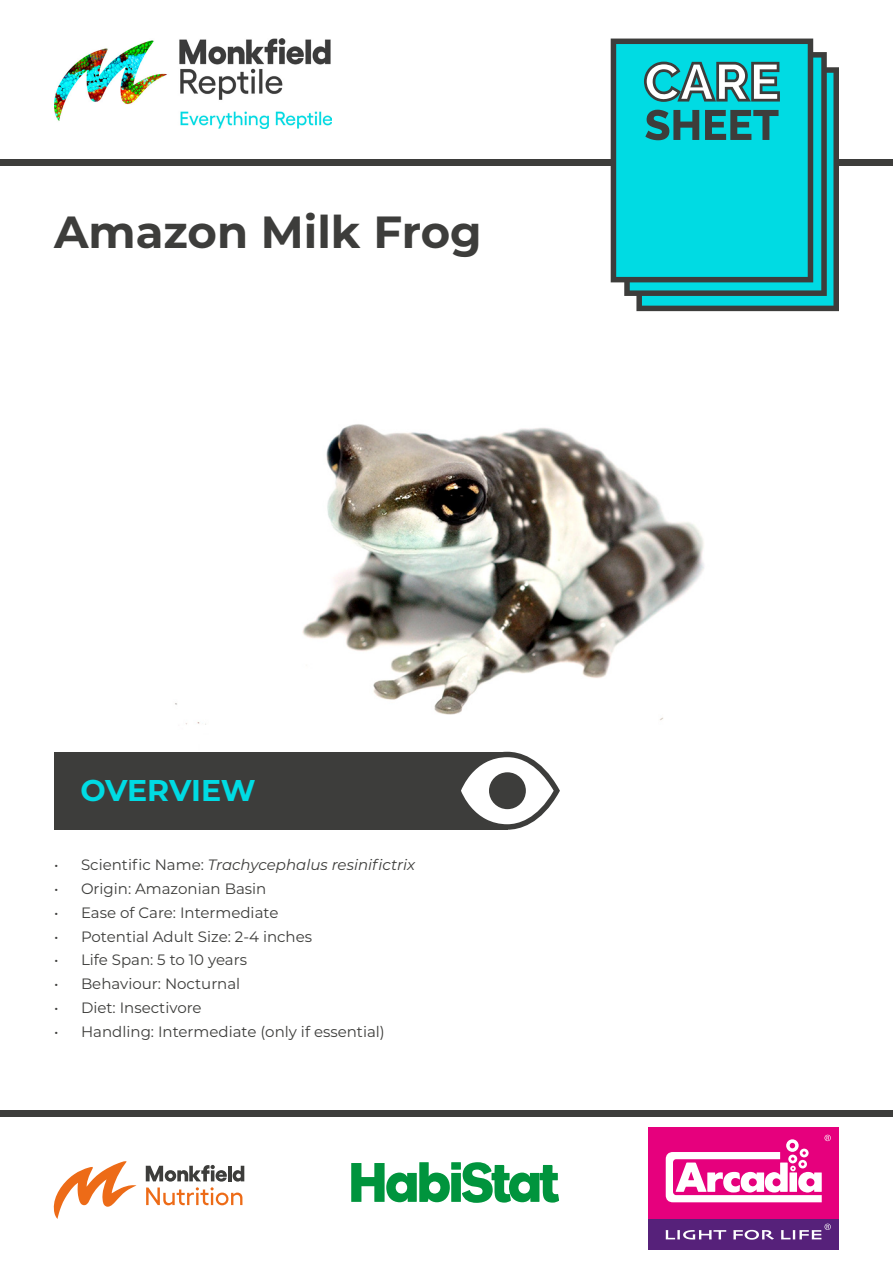
<style>
.page{position:relative;width:893px;height:1263px;background:#fff}
.page>*{position:absolute;margin:0;border:0;box-sizing:border-box;transform-origin:0 0}
.t1{font:700 45px "Montserrat";color:#3d3d3b}
.t2{font:700 30px "Montserrat";letter-spacing:-.01em;color:#00dbe3}
.t3{font:15px "Montserrat";color:#3d3d3b}
.t4{font:italic 15px "Montserrat";color:#3d3d3b}
.s1{font-style:normal}
</style>
<div class="page">
<img style="left:116px;top:141px;width:661px;height:611px">
<div style="left:0;top:1110px;width:893px;height:6px;background:#3d3d3b"></div>
<div style="left:0;top:160px;width:893px;height:6px;background:#3d3d3b"></div>
<svg style="left:351px;top:1162px;width:208px;height:41px"></svg>
<div style="left:54px;top:752px;width:454px;height:78px;background:#3d3d3b"></div>
<svg style="left:461px;top:752px;width:99px;height:78px"></svg>
<div style="left:489px;top:772px;width:37px;height:37px;background:#3d3d3b;border-radius:50%"></div>
<svg style="left:636px;top:67px;width:203px;height:244px;fill:#00dbe3"></svg>
<svg style="left:624px;top:52px;width:203px;height:244px"></svg>
<svg style="left:611px;top:39px;width:202px;height:243px;fill:#00dbe3"></svg>
<svg style="left:644px;top:62px;width:136px;height:40px"></svg>
<svg style="left:645px;top:110px;width:54px;height:30px"></svg>
<svg style="left:705px;top:110px;width:73px;height:30px"></svg>
<img style="left:54px;top:39px;width:278px;height:89px">
<svg style="left:146px;top:1165px;width:81px;height:16px"></svg>
<hr style="left:228px;top:1166px;width:4px;height:15px;background:#3d3d3b">
<svg style="left:233px;top:1166px;width:11px;height:15px"></svg>
<svg style="left:146px;top:1187px;width:96px;height:18px"></svg>
<svg style="left:53px;top:1161px;width:84px;height:58px"></svg>
<div style="left:648px;top:1127px;width:191px;height:92px;background:#e6007d"></div>
<div style="left:648px;top:1219px;width:191px;height:31px;background:#56217a"></div>
<svg style="left:666px;top:1135px;width:165px;height:67px"></svg>
<svg style="left:666px;top:1230px;width:60px;height:9px"></svg>
<svg style="left:733px;top:1230px;width:41px;height:10px"></svg>
<svg style="left:781px;top:1223px;width:50px;height:16px"></svg>
<p class="t1" style="left:54px;top:200px;width:429px">Amazon Milk Frog</p>
<p class="t2" style="left:81px;top:768px;width:177px">OVERVIEW</p>
<p class="t4" style="left:54px;top:855px;width:363px"><span class="s1">• Scientific Name:</span> Trachycephalus resinifictrix</p>
<p class="t3" style="left:54px;top:878px;width:214px">• Origin: Amazonian Basin</p>
<p class="t3" style="left:54px;top:902px;width:226px">• Ease of Care: Intermediate</p>
<p class="t3" style="left:54px;top:926px;width:260px">• Potential Adult Size: 2-4 inches</p>
<p class="t3" style="left:54px;top:950px;width:194px">• Life Span: 5 to 10 years</p>
<p class="t3" style="left:54px;top:973px;width:188px">• Behaviour: Nocturnal</p>
<p class="t3" style="left:54px;top:997px;width:149px">• Diet: Insectivore</p>
<p class="t3" style="left:54px;top:1021px;width:332px">• Handling: Intermediate (only if essential)</p>
</div>
